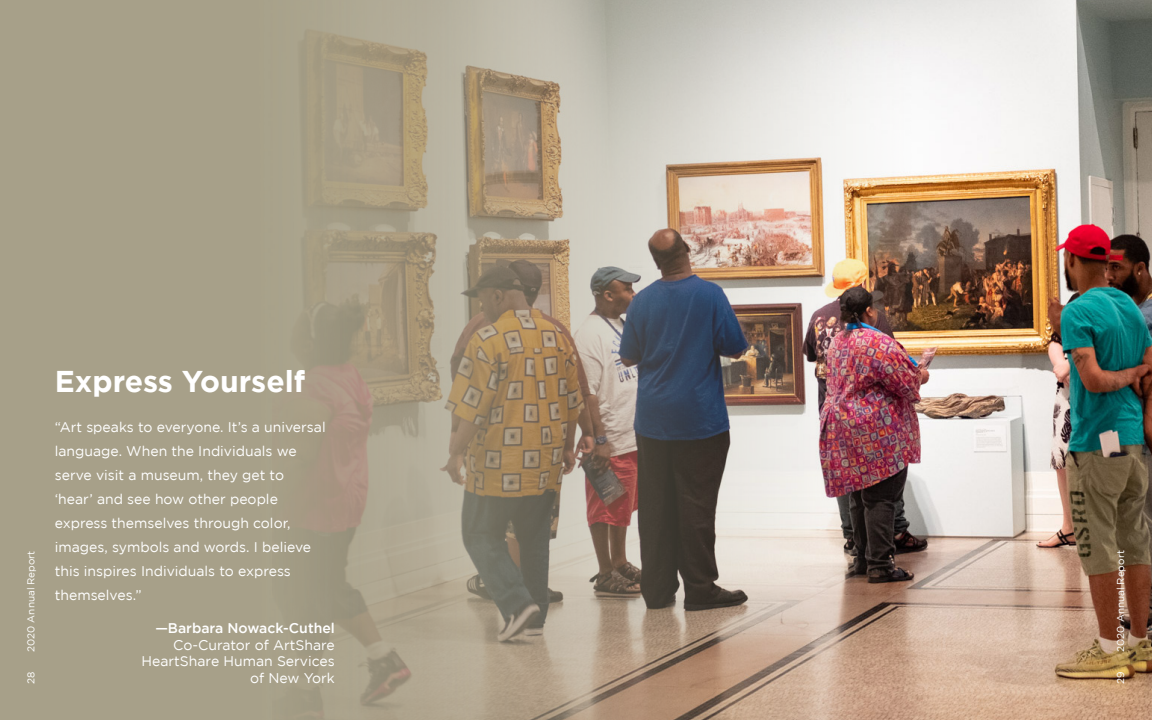
<style>
.page{position:relative;width:1152px;height:720px;background:#fff}
.page>*{position:absolute;margin:0;border:0;box-sizing:border-box;transform-origin:0 0}
.t1{font:700 30px "Gotham";color:#fff}
.t2{font:14px/24px "Gotham";color:#fff}
.t3{font:500 14px "Gotham";color:#fff}
.t4{font:10px "Gotham";color:#fff}
</style>
<div class="page">
<img style="left:0;top:0;width:1152px;height:720px">
<p class="t4" style="left:25px;top:652px;width:103px;rotate:-90deg">2020 Annual Report</p>
<p class="t1" style="left:55px;top:364px;width:252px">Express Yourself</p>
<p class="t2" style="left:55px;top:415px;width:272px">“Art speaks to everyone. It’s a universal language. When the Individuals we serve visit a museum, they get to<br>‘hear’ and see how other people express themselves through color, images, symbols and words. I believe this inspires Individuals to express themselves.”</p>
<p class="t3" style="left:155px;top:620px;width:181px">—Barbara Nowack-Cuthel</p>
<p class="t2" style="left:173px;top:632px;width:163px">Co-Curator of ArtShare</p>
<p class="t2" style="left:142px;top:649px;width:195px">HeartShare Human Services</p>
<p class="t4" style="left:25px;top:684px;width:14px;rotate:-90deg">28</p>
<p class="t2" style="left:250px;top:666px;width:86px">of New York</p>
<p class="t4" style="left:1115px;top:652px;width:103px;rotate:-90deg">2020 Annual Report</p>
<p class="t4" style="left:1115px;top:684px;width:14px;rotate:-90deg">29</p>
</div>
